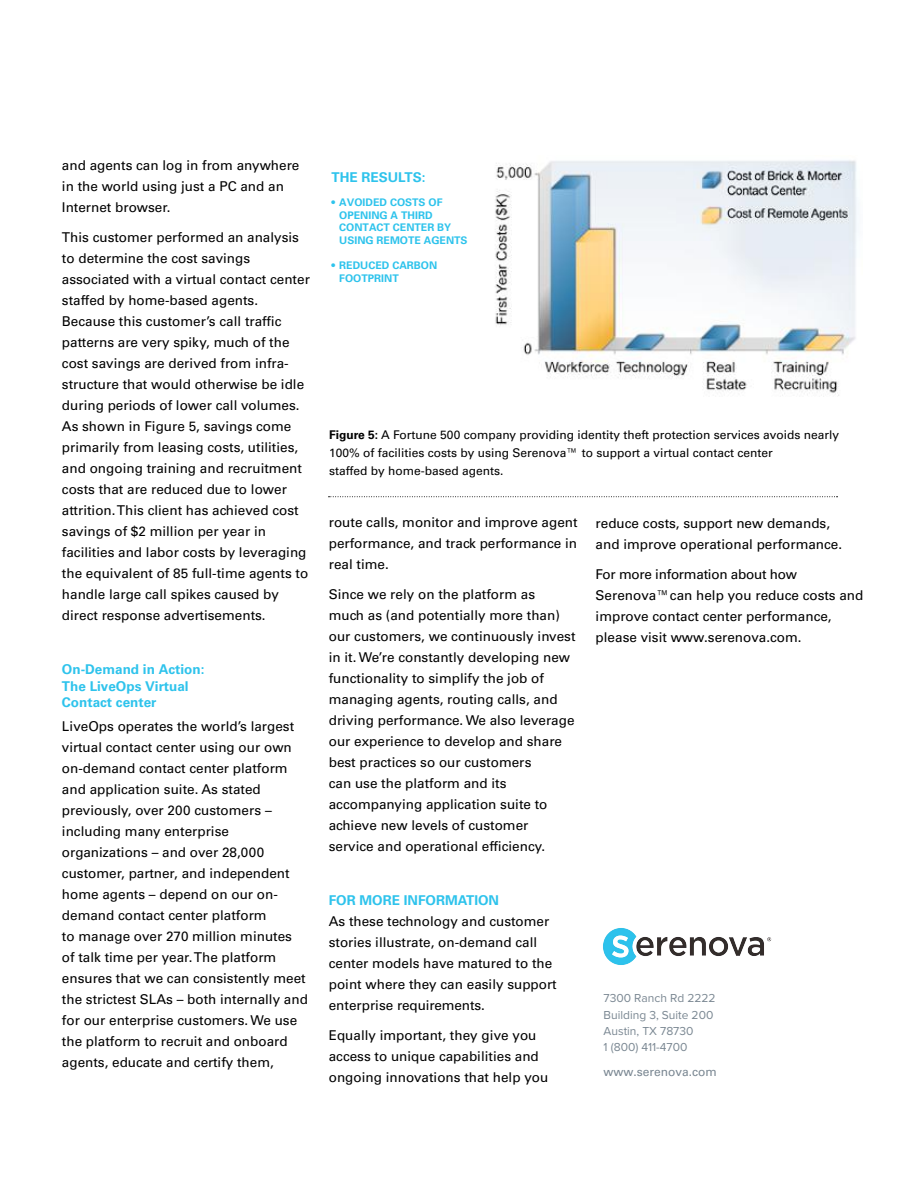
<style>
.page{position:relative;width:918px;height:1188px;background:#fff}
.page>*{position:absolute;margin:0;border:0;box-sizing:border-box;transform-origin:0 0}
.t1{font:13.5px/21px "Univers LT Std";color:#000}
.t2{font:700 13.5px/16.2px "Univers LT Std";color:#2ec3ec}
.t3{font:12px/18px "Univers LT Std";color:#000}
.t4{font:12px/16.2px "Proxima Nova";color:#7a8792}
.t5{font:12px "Univers LT Std";color:#7a8792}
.t6{font:700 10.5px/12.6px "Univers LT Std";color:#2ec3ec}
.s1{font-weight:700}
</style>
<div class="page">
<img style="left:495px;top:160px;width:362px;height:237px">
<svg style="left:329px;top:496px;width:509px;height:1px"></svg>
<img style="left:603px;top:928px;width:168px;height:37px">
<p class="t1" style="left:62px;top:155px;width:239px">and agents can log in from anywhere in the world using just a PC and an<br>Internet browser.</p>
<p class="t1" style="left:62px;top:227px;width:249px">This customer performed an analysis to determine the cost savings associated with a virtual contact center staffed by home-based agents.<br>Because this customer’s call traffic patterns are very spiky, much of the cost savings are derived from infra&shy;structure that would otherwise be idle during periods of lower call volumes.<br>As shown in Figure 5, savings come primarily from leasing costs, utilities, and ongoing training and recruitment costs that are reduced due to lower attrition. This client has achieved cost savings of $2 million per year in facilities and labor costs by leveraging the equivalent of 85 full-time agents to handle large call spikes caused by direct response advertisements.</p>
<p class="t2" style="left:62px;top:662px;width:144px">On-Demand in Action:<br>The LiveOps Virtual<br>Contact center</p>
<p class="t1" style="left:62px;top:716px;width:248px">LiveOps operates the world’s largest virtual contact center using our own on-demand contact center platform and application suite. As stated previously, over 200 customers – including many enterprise organizations – and over 28,000 customer, partner, and independent home agents – depend on our on&shy;demand contact center platform<br>to manage over 270 million minutes of talk time per year. The platform ensures that we can consistently meet the strictest SLAs – both internally and for our enterprise customers. We use the platform to recruit and onboard agents, educate and certify them,</p>
<p class="t2" style="left:331px;top:170px;width:95px">THE RESULTS:</p>
<p class="t6" style="left:331px;top:196px;width:113px">• AVOIDED COSTS OF</p>
<p class="t6" style="left:339px;top:209px;width:130px">OPENING A THIRD<br>CONTACT CENTER BY<br>USING REMOTE AGENTS</p>
<p class="t6" style="left:339px;top:272px;width:61px">FOOTPRINT</p>
<p class="t6" style="left:331px;top:259px;width:107px">• REDUCED CARBON</p>
<p class="t3" style="left:329px;top:426px;width:511px"><span class="s1">Figure 5:</span> A Fortune 500 company providing identity theft protection services avoids nearly<br>100% of facilities costs by using Serenova™ to support a virtual contact center<br>staffed by home-based agents.</p>
<p class="t1" style="left:329px;top:512px;width:250px;text-align:justify">route calls, monitor and improve agent performance, and track performance in real time.</p>
<p class="t1" style="left:329px;top:584px;width:248px">Since we rely on the platform as<br>much as (and potentially more than) our customers, we continuously invest in it. We’re constantly developing new functionality to simplify the job of managing agents, routing calls, and driving performance. We also leverage our experience to develop and share best practices so our customers<br>can use the platform and its accompanying application suite to achieve new levels of customer service and operational efficiency.</p>
<p class="t2" style="left:329px;top:892px;width:172px">FOR MORE INFORMATION</p>
<p class="t1" style="left:329px;top:911px;width:229px">As these technology and customer stories illustrate, on-demand call center models have matured to the point where they can easily support enterprise requirements.</p>
<p class="t1" style="left:329px;top:1025px;width:221px">Equally important, they give you access to unique capabilities and ongoing innovations that help you</p>
<p class="t1" style="left:596px;top:513px;width:248px">reduce costs, support new demands, and improve operational performance.</p>
<p class="t1" style="left:596px;top:564px;width:269px">For more information about how Serenova™can help you reduce costs and improve contact center performance, please visit www.serenova.com.</p>
<p class="t4" style="left:604px;top:990px;width:114px">7300 Ranch Rd 2222<br>Building 3, Suite 200<br>Austin, TX 78730<br>1 (800) 411-4700</p>
<p class="t5" style="left:604px;top:1065px;width:115px">www.serenova.com</p>
</div>
